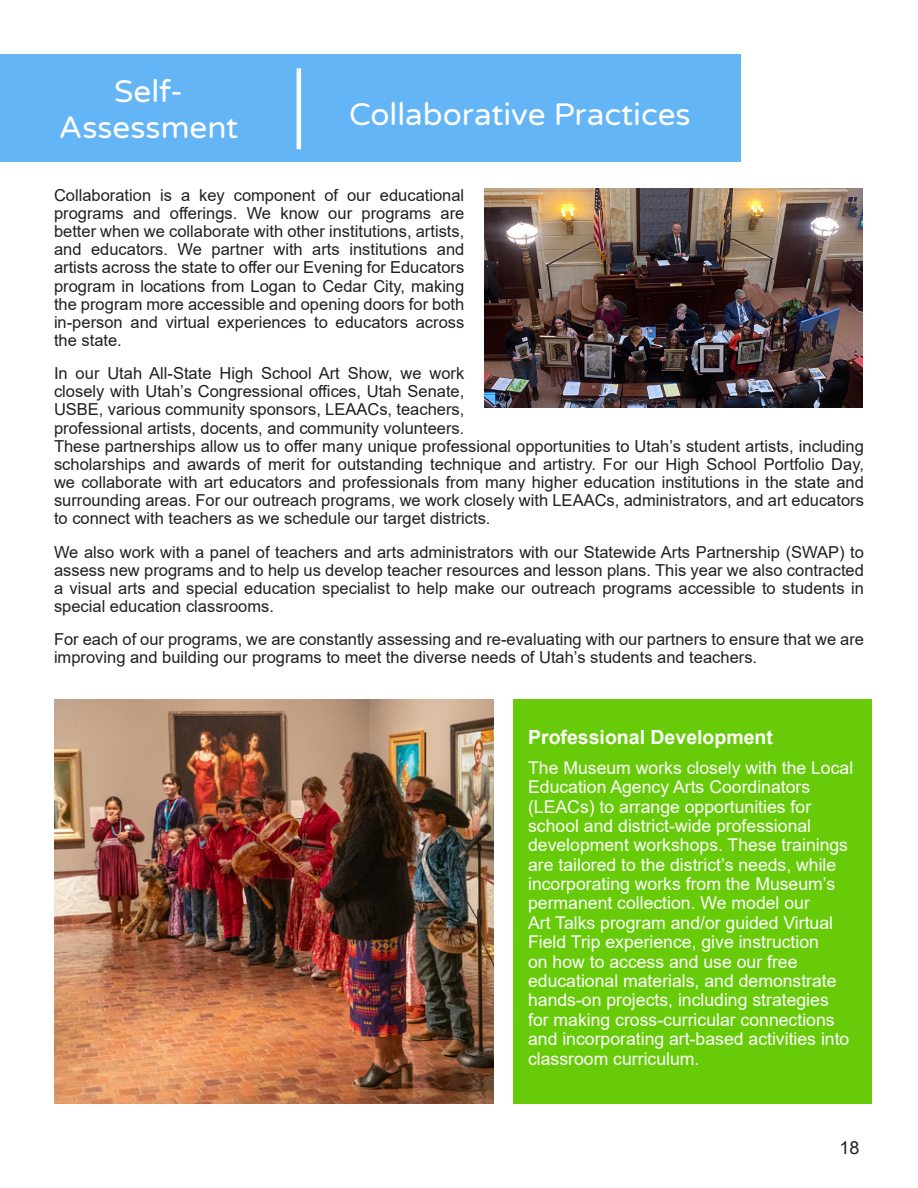
<style>
.page{position:relative;width:918px;height:1188px;background:#fff}
.page>*{position:absolute;margin:0;border:0;box-sizing:border-box;transform-origin:0 0}
.t1{font:31.5px "Varela Round";color:#fff}
.t2{font:700 19.5px "Arial";color:#fff}
.t3{font:18px "Arial";color:#231f20}
.t4{font:17.7px/19.4px "Arial";color:#fff}
.t5{font:16.5px/18.1px "Arial";color:#231f20;text-align:justify}
</style>
<div class="page">
<div style="left:0;top:54px;width:741px;height:108px;background:#64b5f6"></div>
<hr style="left:297px;top:68px;width:4px;height:81px;background:#fff">
<img style="left:485px;top:189px;width:377px;height:218px">
<img style="left:54px;top:700px;width:439px;height:404px">
<div style="left:513px;top:700px;width:359px;height:404px;background:#67cb09"></div>
<p class="t1" style="left:114px;top:69px;width:70px">Self-</p>
<p class="t1" style="left:59px;top:105px;width:181px">Assessment</p>
<p class="t1" style="left:349px;top:93px;width:343px">Collaborative Practices</p>
<p class="t5" style="left:54px;top:186px;width:412px">Collaboration is a key component of our educational programs and offerings. We know our programs are better when we collaborate with other institutions, artists, and educators. We partner with arts institutions and artists across the state to offer our Evening for Educators program in locations from Logan to Cedar City, making the program more accessible and opening doors for both in-person and virtual experiences to educators across the state.</p>
<p class="t5" style="left:54px;top:364px;width:811px;text-align:left">In our Utah All-State High School Art Show, we work<br>closely with Utah’s Congressional offices, Utah Senate,<br>USBE, various community sponsors, LEAACs, teachers,<br>professional artists, docents, and community volunteers.<br>These partnerships allow us to offer many unique professional opportunities to Utah’s student artists, including scholarships and awards of merit for outstanding technique and artistry. For our High School Portfolio Day, we collaborate with art educators and professionals from many higher education institutions in the state and surrounding areas. For our outreach programs, we work closely with LEAACs, administrators, and art educators to connect with teachers as we schedule our target districts.</p>
<p class="t5" style="left:54px;top:543px;width:812px">We also work with a panel of teachers and arts administrators with our Statewide Arts Partnership (SWAP) to assess new programs and to help us develop teacher resources and lesson plans. This year we also contracted a visual arts and special education specialist to help make our outreach programs accessible to students in special education classrooms.</p>
<p class="t5" style="left:54px;top:630px;width:812px">For each of our programs, we are constantly assessing and re-evaluating with our partners to ensure that we are improving and building our programs to meet the diverse needs of Utah’s students and teachers.</p>
<p class="t2" style="left:528px;top:723px;width:246px">Professional Development</p>
<p class="t4" style="left:528px;top:758px;width:327px">The Museum works closely with the Local Education Agency Arts Coordinators (LEACs) to arrange opportunities for school and district-wide professional development workshops. These trainings are tailored to the district’s needs, while incorporating works from the Museum’s permanent collection. We model our<br>Art Talks program and/or guided Virtual Field Trip experience, give instruction<br>on how to access and use our free educational materials, and demonstrate hands-on projects, including strategies for making cross-curricular connections and incorporating art-based activities into classroom curriculum.</p>
<p class="t3" style="left:839px;top:1135px;width:22px">18</p>
</div>
